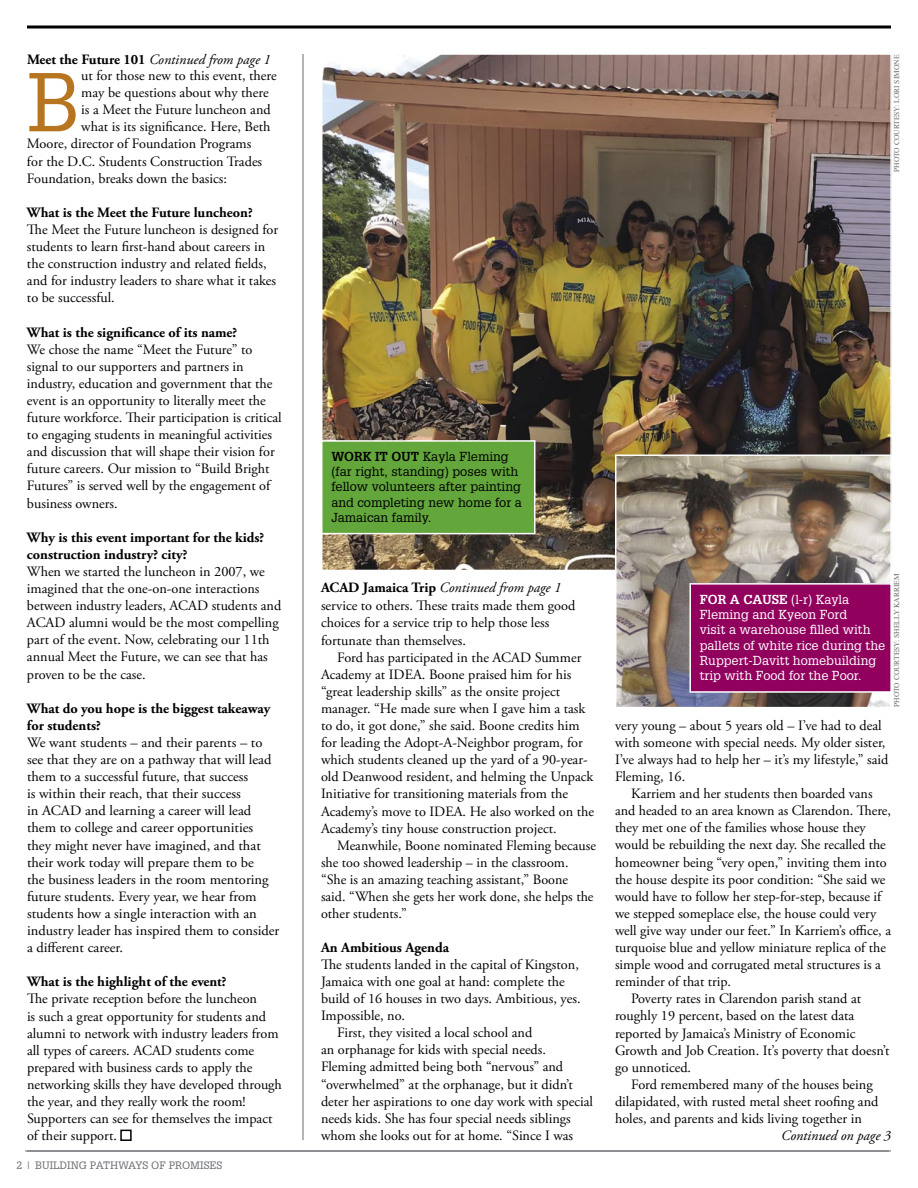
<style>
.page{position:relative;width:918px;height:1188px;background:#fff}
.page>*{position:absolute;margin:0;border:0;box-sizing:border-box;transform-origin:0 0}
.intro_paragraph{font:81.45px "Glypha LT Std";color:#b77520}
.body_text{font:14.25px/17.1px "Adobe Garamond Pro";color:#000}
.intro_paragraph-2{font:14.25px "Adobe Garamond Pro";color:#000}
.body_text-2{font:700 14.25px/17.1px "Adobe Garamond Pro";color:#000}
.Continued_from{font:italic 14.25px "Adobe Garamond Pro";color:#000}
.Continued_on{font:italic 14.25px "Adobe Garamond Pro";color:#000}
.t1{font:12.75px/15.3px "Glypha LT Std";color:#fff}
.t2{font:12.75px/15.3px "Glypha LT Std";color:#000}
.footer_left{font:10.5px "Glypha LT Std";color:#696c70}
.t3{font:7.5px "Times";color:#696c70}
.s1{font-weight:700;font-style:normal}
.s2{font-weight:700}
</style>
<div class="page">
<img style="left:324px;top:56px;width:565px;height:512px">
<hr style="left:27px;top:26px;width:864px;height:2px;background:#000">
<hr style="left:25px;top:1151px;width:864px;height:1px;background:#696c70">
<hr style="left:27px;top:1151px;width:864px;height:1px;background:#696c70">
<div style="left:322px;top:441px;width:213px;height:93px;background:#63a63c"></div>
<div style="left:321px;top:440px;width:214px;height:94px;border:2px solid #fff"></div>
<div style="left:120px;top:1130px;width:12px;height:11px;border:2px solid #000"></div>
<hr style="left:303px;top:54px;width:1px;height:1086px;background:#696c70">
<img style="left:618px;top:458px;width:271px;height:247px">
<div style="left:615px;top:455px;width:277px;height:253px;border:2px solid #fff"></div>
<div style="left:690px;top:584px;width:201px;height:108px;background:#92005e"></div>
<div style="left:689px;top:583px;width:203px;height:110px;border:2px solid #fff"></div>
<p class="Continued_from" style="left:27px;top:51px;width:245px"><span class="s1">Meet the Future 101</span> Continued from page 1</p>
<p class="intro_paragraph" style="left:27px;top:53px;width:56px">B</p>
<p class="intro_paragraph-2" style="left:81px;top:67px;width:197px">ut for those new to this event, there</p>
<p class="intro_paragraph-2" style="left:81px;top:84px;width:189px">may be questions about why there</p>
<p class="intro_paragraph-2" style="left:81px;top:101px;width:191px">is a Meet the Future luncheon and</p>
<p class="intro_paragraph-2" style="left:81px;top:118px;width:191px">what is its significance. Here, Beth</p>
<p class="intro_paragraph-2" style="left:27px;top:135px;width:226px">Moore, director of Foundation Programs</p>
<p class="intro_paragraph-2" style="left:27px;top:152px;width:237px">for the D.C. Students Construction Trades</p>
<p class="intro_paragraph-2" style="left:27px;top:170px;width:201px">Foundation, breaks down the basics:</p>
<p class="body_text-2" style="left:27px;top:204px;width:227px">What is the Meet the Future luncheon?</p>
<p class="body_text" style="left:27px;top:221px;width:253px">The Meet the Future luncheon is designed for students to learn first-hand about careers in the construction industry and related fields, and for industry leaders to share what it takes to be successful.</p>
<p class="body_text-2" style="left:27px;top:324px;width:212px">What is the significance of its name?</p>
<p class="body_text" style="left:27px;top:341px;width:256px">We chose the name “Meet the Future” to signal to our supporters and partners in industry, education and government that the event is an opportunity to literally meet the future workforce. Their participation is critical to engaging students in meaningful activities and discussion that will shape their vision for future careers. Our mission to “Build Bright Futures” is served well by the engagement of business owners.</p>
<p class="body_text-2" style="left:27px;top:529px;width:239px">Why is this event important for the kids? construction industry? city?</p>
<p class="body_text" style="left:27px;top:563px;width:256px">When we started the luncheon in 2007, we imagined that the one-on-one interactions between industry leaders, ACAD students and ACAD alumni would be the most compelling part of the event. Now, celebrating our 11th annual Meet the Future, we can see that has proven to be the case.</p>
<p class="body_text-2" style="left:27px;top:700px;width:245px">What do you hope is the biggest takeaway for students?</p>
<p class="body_text" style="left:27px;top:734px;width:254px">We want students – and their parents – to see that they are on a pathway that will lead them to a successful future, that success<br>is within their reach, that their success<br>in ACAD and learning a career will lead them to college and career opportunities they might never have imagined, and that their work today will prepare them to be<br>the business leaders in the room mentoring future students. Every year, we hear from students how a single interaction with an industry leader has inspired them to consider a different career.</p>
<p class="body_text-2" style="left:27px;top:974px;width:201px">What is the highlight of the event?</p>
<p class="body_text" style="left:27px;top:991px;width:257px">The private reception before the luncheon<br>is such a great opportunity for students and alumni to network with industry leaders from all types of careers. ACAD students come prepared with business cards to apply the networking skills they have developed through the year, and they really work the room!<br>Supporters can see for themselves the impact of their support.</p>
<p class="footer_left" style="left:16px;top:1158px;width:207px">2 | BUILDING PATHWAYS OF PROMISES</p>
<p class="t3" style="left:893px;top:172px;width:118px;rotate:-90deg">PHOTO COURTESY: LORI SIMONE</p>
<p class="t2" style="left:331px;top:448px;width:192px"><span class="s2">WORK IT OUT</span> Kayla Fleming (far right, standing) poses with fellow volunteers after painting and completing new home for a<br>Jamaican family.</p>
<p class="Continued_from" style="left:321px;top:579px;width:242px"><span class="s1">ACAD Jamaica Trip</span> Continued from page 1</p>
<p class="body_text" style="left:321px;top:598px;width:256px">service to others. These traits made them good choices for a service trip to help those less fortunate than themselves.</p>
<p class="body_text" style="left:321px;top:649px;width:275px;text-indent:16px">Ford has participated in the ACAD Summer Academy at IDEA. Boone praised him for his “great leadership skills” as the onsite project manager. “He made sure when I gave him a task to do, it got done,” she said. Boone credits him for leading the Adopt-A-Neighbor program, for which students cleaned up the yard of a 90-year&shy;old Deanwood resident, and helming the Unpack Initiative for transitioning materials from the Academy’s move to IDEA. He also worked on the Academy’s tiny house construction project.</p>
<p class="body_text" style="left:321px;top:837px;width:276px;text-indent:16px">Meanwhile, Boone nominated Fleming because she too showed leadership – in the classroom. “She is an amazing teaching assistant,” Boone said. “When she gets her work done, she helps the other students.”</p>
<p class="body_text-2" style="left:321px;top:939px;width:130px">An Ambitious Agenda</p>
<p class="body_text" style="left:321px;top:956px;width:261px">The students landed in the capital of Kingston, Jamaica with one goal at hand: complete the build of 16 houses in two days. Ambitious, yes.<br>Impossible, no.</p>
<p class="body_text" style="left:321px;top:1025px;width:273px;text-indent:16px">First, they visited a local school and<br>an orphanage for kids with special needs.<br>Fleming admitted being both “nervous” and “overwhelmed” at the orphanage, but it didn’t deter her aspirations to one day work with special needs kids. She has four special needs siblings whom she looks out for at home. “Since I was</p>
<p class="t1" style="left:700px;top:591px;width:187px"><span class="s2">FOR A CAUSE</span> (l-r) Kayla<br>Fleming and Kyeon Ford<br>visit a warehouse filled with pallets of white rice during the<br>Ruppert-Davitt homebuilding trip with Food for the Poor.</p>
<p class="t3" style="left:893px;top:707px;width:135px;rotate:-90deg">PHOTO COURTESY: SHELLY KARRIEM</p>
<p class="body_text" style="left:615px;top:717px;width:275px">very young – about 5 years old – I’ve had to deal with someone with special needs. My older sister, I’ve always had to help her – it’s my lifestyle,” said Fleming, 16.</p>
<p class="body_text" style="left:615px;top:786px;width:278px;text-indent:16px">Karriem and her students then boarded vans and headed to an area known as Clarendon. There, they met one of the families whose house they would be rebuilding the next day. She recalled the homeowner being “very open,” inviting them into the house despite its poor condition: “She said we would have to follow her step-for-step, because if we stepped someplace else, the house could very well give way under our feet.” In Karriem’s office, a turquoise blue and yellow miniature replica of the simple wood and corrugated metal structures is a reminder of that trip.</p>
<p class="body_text" style="left:615px;top:991px;width:276px;text-indent:16px">Poverty rates in Clarendon parish stand at roughly 19 percent, based on the latest data reported by Jamaica’s Ministry of Economic Growth and Job Creation. It’s poverty that doesn’t go unnoticed.</p>
<p class="body_text" style="left:615px;top:1076px;width:265px;text-indent:16px">Ford remembered many of the houses being dilapidated, with rusted metal sheet roofing and holes, and parents and kids living together in</p>
<p class="Continued_on" style="left:781px;top:1127px;width:111px">Continued on page 3</p>
</div>
